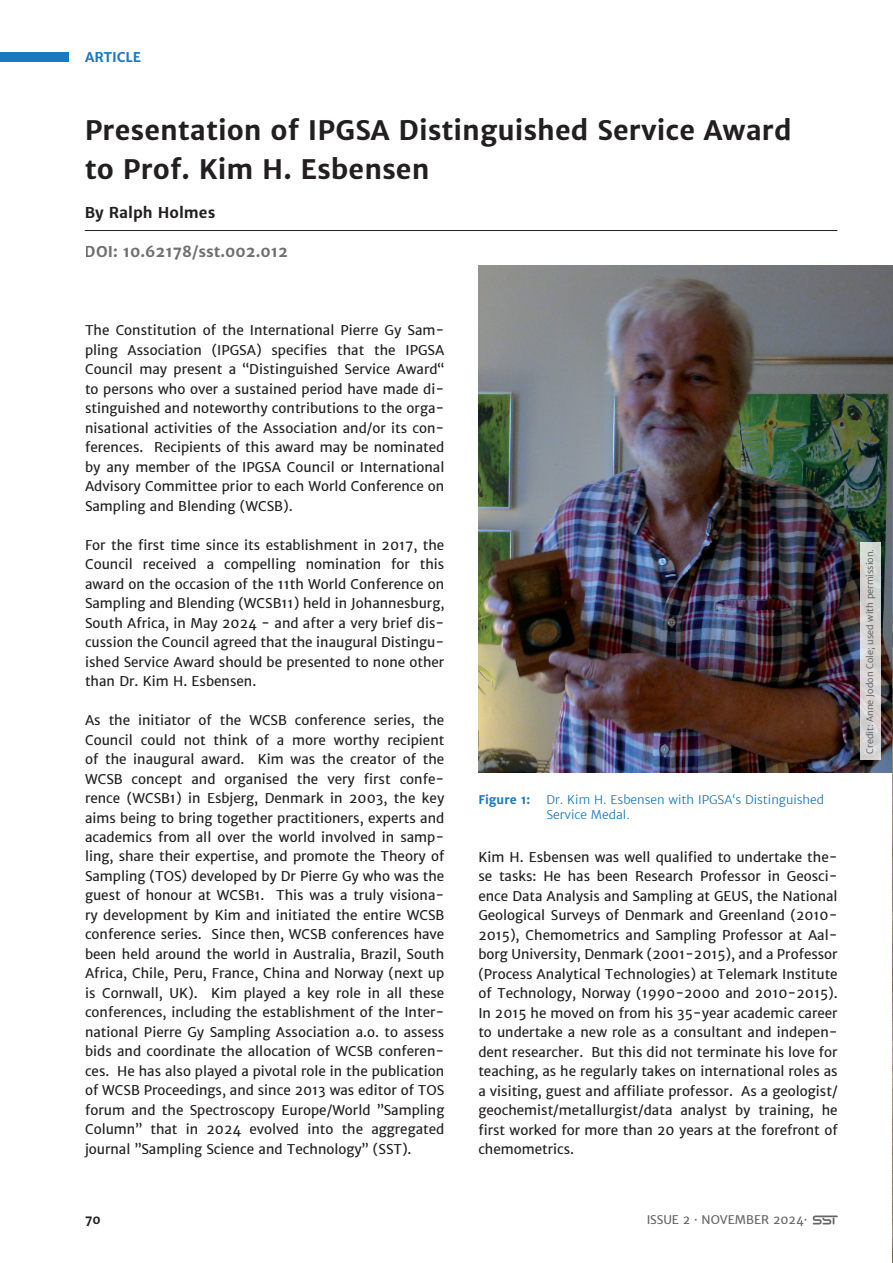
<style>
.page{position:relative;width:893px;height:1263px;background:#fff}
.page>*{position:absolute;margin:0;border:0;box-sizing:border-box;transform-origin:0 0}
.t1{font:700 27px/39px "Merriweather Sans";color:#231f20}
.t2{font:700 15px "Merriweather Sans";color:#231f20}
.t3{font:13.5px/19.5px "Merriweather Sans";color:#231f20;text-align:justify}
.t4{font:700 13.5px "Merriweather Sans";color:#1b79bf}
.t5{font:300 12px/14.4px "Merriweather Sans";color:#1b79bf}
.t6{font:12px "Merriweather Sans";color:#231f20}
.t7{font:700 12px "Merriweather Sans";color:#1b79bf}
.t8{font:700 12px "Merriweather Sans";color:#231f20}
.t9{font:300 9px "Merriweather Sans";color:#4e4f50}
</style>
<div class="page">
<svg style="left:813px;top:1215px;width:25px;height:9px"></svg>
<div style="left:0;top:52px;width:68px;height:10px;background:#1b79bf"></div>
<hr style="left:85px;top:230px;width:752px;height:1px;background:#231f20">
<img style="left:478px;top:266px;width:415px;height:507px">
<div style="left:860px;top:543px;width:20px;height:217px;background:#d6d4d3"></div>
<img style="left:892px;top:347px;width:1px;height:916px">
<p class="t4" style="left:85px;top:48px;width:58px">Article</p>
<h1 class="t1" style="left:85px;top:111px;width:708px">Presentation of IPGSA Distinguished Service Award to Prof. Kim H. Esbensen</h1>
<p class="t2" style="left:85px;top:203px;width:132px">By Ralph Holmes</p>
<p class="t2" style="left:85px;top:242px;width:205px">DOI: 10.62178/sst.002.012</p>
<p class="t3" style="left:85px;top:320px;width:361px">The Constitution of the I nternational Pierre Gy Sam&shy;pling Association (IPGSA) specifies that the IPGSA Council may present a “Distinguished Service Award“ to persons who over a sustained period have made di&shy;stinguished and noteworthy contributions to the orga&shy;nisational activities of the Association and/or its con&shy;ferences. Recipients of this award may be nominated by any member of the IPGSA</p>
<p class="t3" style="left:85px;top:457px;width:361px;text-indent:202px">Council or I nternational Advisory Committee prior to each World Conference on Sampling and Blending (WCSB).</p>
<p class="t3" style="left:85px;top:535px;width:361px">For the first time since its establishment in 2017, the Council received a compelling nomination for this award on the occasion of the 11th World Conference on Sampling and Blending (WCSB11) held in Johannesburg, South Africa, in May 2024 - and after a very brief dis&shy;cussion the Council agreed that the inaugural Distingu&shy;ished Service Award should be presented to none other than Dr. Kim H . Esbensen.</p>
<p class="t3" style="left:85px;top:710px;width:361px">As the initiator of the WCSB conference series, the Council could not think of a more worthy recipient of the inaugural award. Kim was the creator of the WCSB concept and organised the very first confe&shy;rence (WCSB1) in Esbjerg, Denmark in 2003, the key aims being to bring together practitioners, experts and academics from all over the world involved in samp&shy;ling, share their expertise, and promote the Theory of Sampling (TOS</p>
<p class="t3" style="left:85px;top:866px;width:361px;text-align:left;text-indent:97px">) developed by Dr Pierre Gy who was the guest of honour at WCSB1. This was a truly visiona&shy;ry development by Kim and initiated the entire WCSB conference series. Since then, WCSB conferences have been held around the world in Australia, Brazil, South Africa, Chile, Peru, France, China and Norway (next up is Cornwall, UK). Kim played a key role in all these conferences, including the establishment of the I nter&shy;national Pierre Gy Sampling Association a.o. to assess bids and coordinate the allocation of WCSB conferen&shy;ces. He has also played a pivotal role in the publication of WCSB Proceedings, and since 2013 was editor of TOS forum and the Spectroscopy Europe/World ”Sampling Column” that in 2024 evolved into the aggregated journal ”Sampling Science and Technology” (SST).</p>
<p class="t7" style="left:478px;top:792px;width:53px">Figure 1:</p>
<p class="t5" style="left:546px;top:793px;width:279px">Dr. Kim H. Esbensen with IPGSA‘s Distinguished<br>Service Medal.</p>
<p class="t3" style="left:478px;top:847px;width:361px">Kim H. Esbensen was well qualified to undertake the&shy;se tasks: H e has been Research Professor in Geosci&shy;ence Data Analysis and Sampling at GEUS</p>
<p class="t3" style="left:478px;top:886px;width:361px;text-indent:270px">, the National Geological Surveys of Denmark and Greenland (2010- 2015), Chemometrics and Sampling Professor at Aal&shy;borg University, Denmark (2001-2015), and a Professor (Process Analytical Technologies) at Telemark I nstitute of Technology, Norway (1990-2000 and 2010-2015).<br>I n 2015 he moved on from his 35-year academic career to undertake a new role as a consultant and indepen&shy;dent researcher. But this did not terminate his love for teaching, as he regularly takes on international roles as a visiting, guest and affiliate professor. As a geologist/ geochemist/metallurgist/data analyst by training, he first worked for more than 20 years at the forefront of chemometrics.</p>
<p class="t8" style="left:85px;top:1212px;width:17px">70</p>
<p class="t6" style="left:646px;top:1212px;width:163px">Issue 2 · November 2024·</p>
<p class="t9" style="left:864px;top:754px;width:206px;rotate:-90deg">Credit: Anne Jodon Cole; used with permission.</p>
</div>
